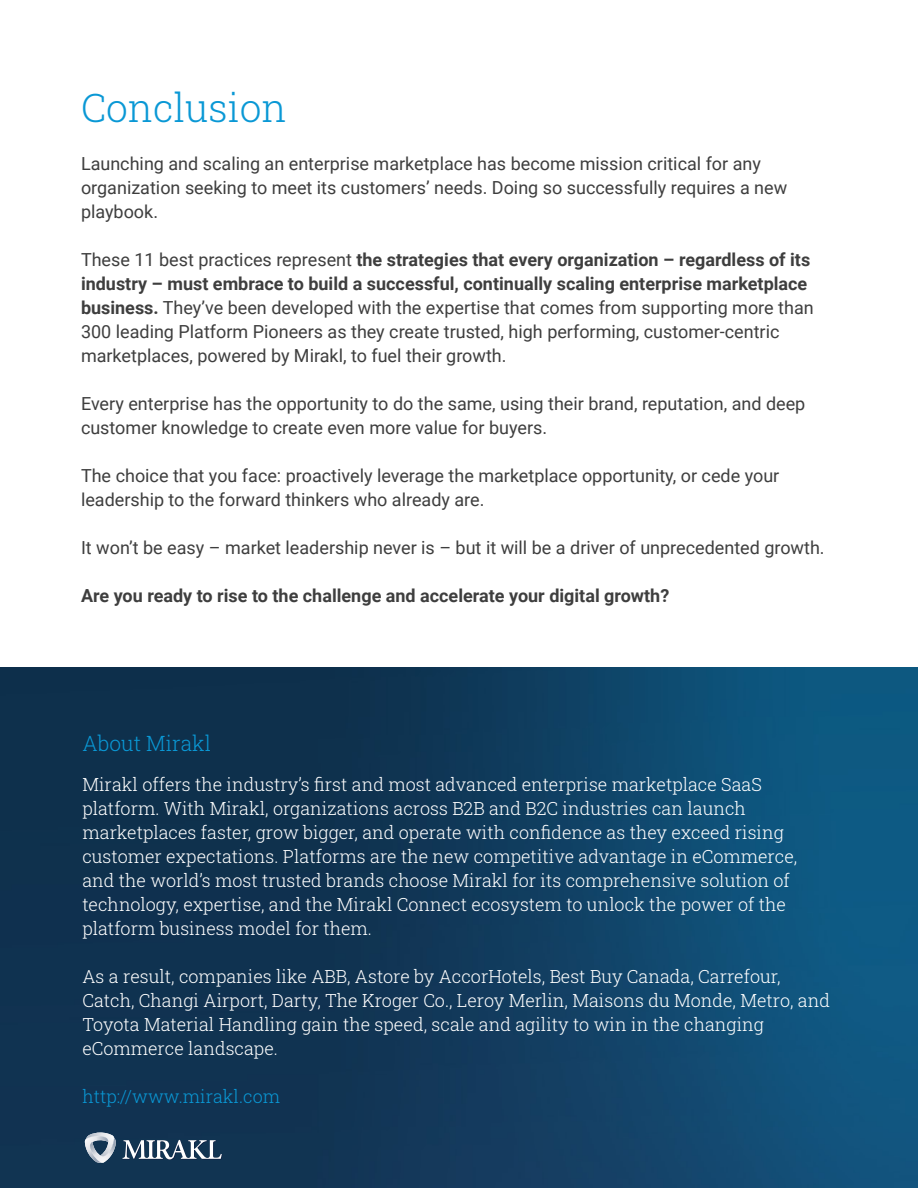
<style>
.page{position:relative;width:918px;height:1188px;background:#fff}
.page>*{position:absolute;margin:0;border:0;box-sizing:border-box;transform-origin:0 0}
.Heading{font:300 39px "Roboto Slab";color:#0a98d5}
.t1{font:300 21px "Roboto Slab";color:#0a98d5}
.Paragraph{font:18px/24px "Roboto";color:#3e3e3e}
.t2{font:300 18px/24px "Roboto Slab";color:#fff}
.Paragraph-2{font:700 18px "Roboto";color:#3e3e3e}
.t3{font:300 18px "Roboto Slab";color:#0a98d5}
.s1{font-weight:700}
</style>
<div class="page">
<img style="left:1px;top:667px;width:917px;height:521px">
<svg style="left:122px;top:1140px;width:100px;height:20px"></svg>
<svg style="left:85px;top:1133px;width:31px;height:30px"></svg>
<p class="Heading" style="left:81px;top:81px;width:207px">Conclusion</p>
<p class="Paragraph" style="left:81px;top:151px;width:708px">Launching and scaling an enterprise marketplace has become mission critical for any organization seeking to meet its customers’ needs. Doing so successfully requires a new playbook.</p>
<p class="Paragraph" style="left:81px;top:247px;width:734px">These 11 best practices represent <span class="s1">the strategies that every organization – regardless of its industry – must embrace to build a successful, continually scaling enterprise marketplace business.</span> They’ve been developed with the expertise that comes from supporting more than 300 leading Platform Pioneers as they create trusted, high performing, customer-centric</p>
<p class="Paragraph" style="left:81px;top:343px;width:427px">marketplaces, powered by Mirakl, to fuel their growth.</p>
<p class="Paragraph" style="left:81px;top:391px;width:726px">Every enterprise has the opportunity to do the same, using their brand, reputation, and deep customer knowledge to create even more value for buyers.</p>
<p class="Paragraph" style="left:81px;top:463px;width:700px">The choice that you face: proactively leverage the marketplace opportunity, or cede your</p>
<p class="Paragraph" style="left:81px;top:487px;width:405px">leadership to the forward thinkers who already are.</p>
<p class="Paragraph" style="left:81px;top:535px;width:745px">It won’t be easy – market leadership never is – but it will be a driver of unprecedented growth.</p>
<p class="Paragraph-2" style="left:81px;top:583px;width:590px">Are you ready to rise to the challenge and accelerate your digital growth?</p>
<p class="t1" style="left:82px;top:729px;width:130px">About Mirakl</p>
<p class="t2" style="left:82px;top:772px;width:681px">Mirakl offers the industry’s first and most advanced enterprise marketplace SaaS platform. With Mirakl, organizations across B2B and B2C industries can launch</p>
<p class="t2" style="left:82px;top:820px;width:703px">marketplaces faster, grow bigger, and operate with confidence as they exceed rising</p>
<p class="t2" style="left:82px;top:844px;width:716px">customer expectations. Platforms are the new competitive advantage in eCommerce,</p>
<p class="t2" style="left:82px;top:868px;width:709px">and the world’s most trusted brands choose Mirakl for its comprehensive solution of technology, expertise, and the Mirakl Connect ecosystem to unlock the power of the</p>
<p class="t2" style="left:82px;top:916px;width:291px">platform business model for them.</p>
<p class="t2" style="left:82px;top:964px;width:749px">As a result, companies like ABB, Astore by AccorHotels, Best Buy Canada, Carrefour,<br>Catch, Changi Airport, Darty, The Kroger Co., Leroy Merlin, Maisons du Monde, Metro, and<br>Toyota Material Handling gain the speed, scale and agility to win in the changing</p>
<p class="t2" style="left:82px;top:1036px;width:197px">eCommerce landscape.</p>
<p class="t3" style="left:82px;top:1084px;width:199px">http://www.mirakl.com</p>
</div>
